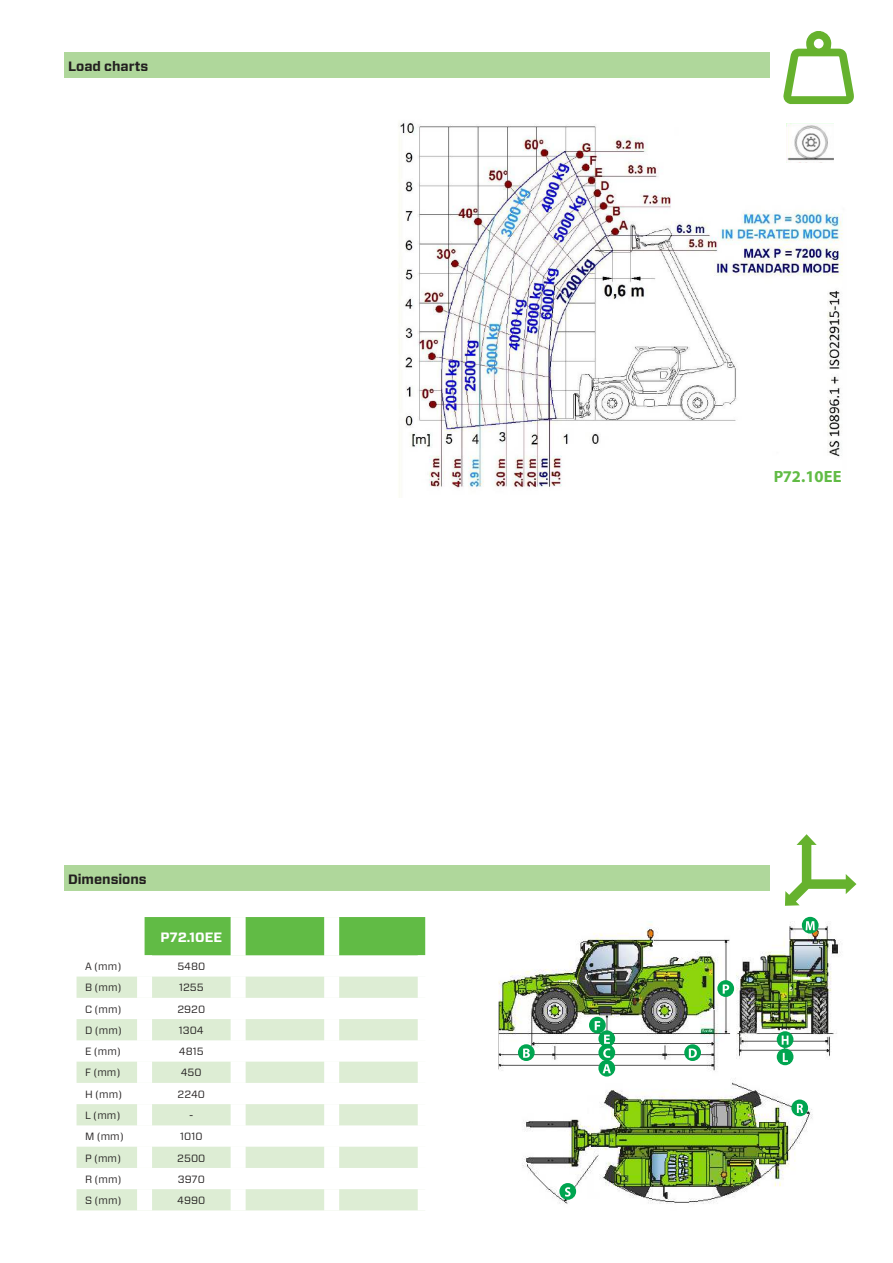
<style>
.page{position:relative;width:893px;height:1263px;background:#fff}
.page>*{position:absolute;margin:0;border:0;box-sizing:border-box;transform-origin:0 0}
.t1{font:700 16.5px "Myriad Pro";letter-spacing:.01em;color:#61bb45}
.t2{font:700 13.5px "Forza";color:#221f1f}
.t3{font:700 13.5px "Forza";color:#fff}
.t4{font:10.5px "Forza";color:#221f1f}
</style>
<div class="page">
<div style="left:145px;top:917px;width:280px;height:38px;background:#61bb45"></div>
<svg style="left:77px;top:976px;width:341px;height:234px;fill:#ddedd4"></svg>
<div style="left:324px;top:976px;width:15px;height:22px;background:#fff"></div>
<div style="left:324px;top:998px;width:15px;height:21px;background:#fff"></div>
<div style="left:324px;top:1019px;width:15px;height:21px;background:#fff"></div>
<div style="left:324px;top:1040px;width:15px;height:21px;background:#fff"></div>
<div style="left:324px;top:1061px;width:15px;height:22px;background:#fff"></div>
<div style="left:324px;top:1083px;width:15px;height:21px;background:#fff"></div>
<div style="left:324px;top:1104px;width:15px;height:21px;background:#fff"></div>
<div style="left:324px;top:1125px;width:15px;height:22px;background:#fff"></div>
<div style="left:324px;top:1147px;width:15px;height:21px;background:#fff"></div>
<div style="left:324px;top:1189px;width:15px;height:21px;background:#fff"></div>
<div style="left:137px;top:976px;width:15px;height:22px;background:#fff"></div>
<div style="left:137px;top:998px;width:15px;height:21px;background:#fff"></div>
<div style="left:137px;top:1019px;width:15px;height:21px;background:#fff"></div>
<div style="left:137px;top:1040px;width:15px;height:21px;background:#fff"></div>
<div style="left:137px;top:1061px;width:15px;height:22px;background:#fff"></div>
<div style="left:137px;top:1083px;width:15px;height:21px;background:#fff"></div>
<div style="left:137px;top:1104px;width:15px;height:21px;background:#fff"></div>
<div style="left:137px;top:1125px;width:15px;height:22px;background:#fff"></div>
<div style="left:137px;top:1147px;width:15px;height:21px;background:#fff"></div>
<div style="left:137px;top:1168px;width:15px;height:21px;background:#fff"></div>
<div style="left:231px;top:976px;width:15px;height:22px;background:#fff"></div>
<div style="left:231px;top:998px;width:15px;height:21px;background:#fff"></div>
<div style="left:231px;top:1019px;width:15px;height:21px;background:#fff"></div>
<div style="left:231px;top:1040px;width:15px;height:21px;background:#fff"></div>
<div style="left:231px;top:1061px;width:15px;height:22px;background:#fff"></div>
<div style="left:231px;top:1083px;width:15px;height:21px;background:#fff"></div>
<div style="left:231px;top:1104px;width:15px;height:21px;background:#fff"></div>
<div style="left:231px;top:1125px;width:15px;height:22px;background:#fff"></div>
<div style="left:231px;top:1147px;width:15px;height:21px;background:#fff"></div>
<div style="left:231px;top:1168px;width:15px;height:21px;background:#fff"></div>
<div style="left:137px;top:1189px;width:15px;height:21px;background:#fff"></div>
<div style="left:231px;top:1189px;width:15px;height:21px;background:#fff"></div>
<div style="left:231px;top:917px;width:15px;height:38px;background:#fff"></div>
<div style="left:324px;top:917px;width:15px;height:38px;background:#fff"></div>
<img style="left:398px;top:121px;width:445px;height:376px">
<img style="left:786px;top:123px;width:48px;height:39px">
<img style="left:499px;top:916px;width:342px;height:288px">
<svg style="left:598px;top:1060px;width:17px;height:16px"></svg>
<svg style="left:603px;top:1064px;width:8px;height:9px"></svg>
<div style="left:598px;top:1030px;width:17px;height:17px;background:#00a550;border-radius:50%"></div>
<svg style="left:589px;top:1017px;width:17px;height:16px"></svg>
<svg style="left:717px;top:980px;width:17px;height:17px"></svg>
<svg style="left:723px;top:984px;width:6px;height:10px"></svg>
<svg style="left:802px;top:917px;width:17px;height:16px"></svg>
<svg style="left:806px;top:921px;width:9px;height:9px"></svg>
<svg style="left:791px;top:1099px;width:17px;height:17px"></svg>
<svg style="left:797px;top:1104px;width:6px;height:9px"></svg>
<div style="left:559px;top:1183px;width:17px;height:17px;background:#00a550;border-radius:50%"></div>
<svg style="left:565px;top:1187px;width:6px;height:9px"></svg>
<div style="left:777px;top:1048px;width:16px;height:17px;background:#00a550;border-radius:50%"></div>
<svg style="left:783px;top:1053px;width:5px;height:9px"></svg>
<svg style="left:777px;top:1031px;width:16px;height:17px"></svg>
<svg style="left:782px;top:1035px;width:6px;height:10px"></svg>
<div style="left:518px;top:1044px;width:17px;height:17px;background:#00a550;border-radius:50%"></div>
<svg style="left:523px;top:1048px;width:7px;height:10px"></svg>
<div style="left:598px;top:1044px;width:17px;height:17px;background:#00a550;border-radius:50%"></div>
<svg style="left:595px;top:1021px;width:15px;height:37px"></svg>
<svg style="left:684px;top:1044px;width:17px;height:17px"></svg>
<svg style="left:689px;top:1048px;width:8px;height:10px"></svg>
<div style="left:64px;top:865px;width:706px;height:26px;background:#afd79b"></div>
<div style="left:64px;top:52px;width:706px;height:26px;background:#afd79b"></div>
<svg style="left:785px;top:834px;width:71px;height:72px"></svg>
<svg style="left:783px;top:31px;width:71px;height:73px"></svg>
<p class="t2" style="left:68px;top:58px;width:82px">Load charts</p>
<p class="t2" style="left:68px;top:871px;width:80px">Dimensions</p>
<p class="t3" style="left:161px;top:929px;width:63px">P72.10EE</p>
<p class="t4" style="left:85px;top:962px;width:38px">A (mm)</p>
<p class="t4" style="left:177px;top:962px;width:30px">5480</p>
<p class="t4" style="left:85px;top:984px;width:38px">B (mm)</p>
<p class="t4" style="left:179px;top:984px;width:26px">1255</p>
<p class="t4" style="left:85px;top:1005px;width:38px">C (mm)</p>
<p class="t4" style="left:177px;top:1005px;width:29px">2920</p>
<p class="t4" style="left:85px;top:1026px;width:38px">D (mm)</p>
<p class="t4" style="left:179px;top:1026px;width:26px">1304</p>
<p class="t4" style="left:85px;top:1047px;width:37px">E (mm)</p>
<p class="t4" style="left:179px;top:1047px;width:26px">4815</p>
<p class="t4" style="left:85px;top:1069px;width:37px">F (mm)</p>
<p class="t4" style="left:181px;top:1069px;width:22px">450</p>
<p class="t4" style="left:85px;top:1090px;width:39px">H (mm)</p>
<p class="t4" style="left:178px;top:1090px;width:29px">2240</p>
<p class="t4" style="left:85px;top:1111px;width:37px">L (mm)</p>
<p class="t4" style="left:189px;top:1111px;width:6px">-</p>
<p class="t4" style="left:85px;top:1132px;width:40px">M (mm)</p>
<p class="t4" style="left:180px;top:1132px;width:24px">1010</p>
<p class="t4" style="left:85px;top:1154px;width:38px">P (mm)</p>
<p class="t4" style="left:177px;top:1154px;width:30px">2500</p>
<p class="t4" style="left:85px;top:1175px;width:38px">R (mm)</p>
<p class="t4" style="left:178px;top:1175px;width:29px">3970</p>
<p class="t4" style="left:85px;top:1196px;width:38px">S (mm)</p>
<p class="t4" style="left:177px;top:1196px;width:30px">4990</p>
<h1 class="t1" style="left:773px;top:467px;width:70px">P72.10EE</h1>
</div>
